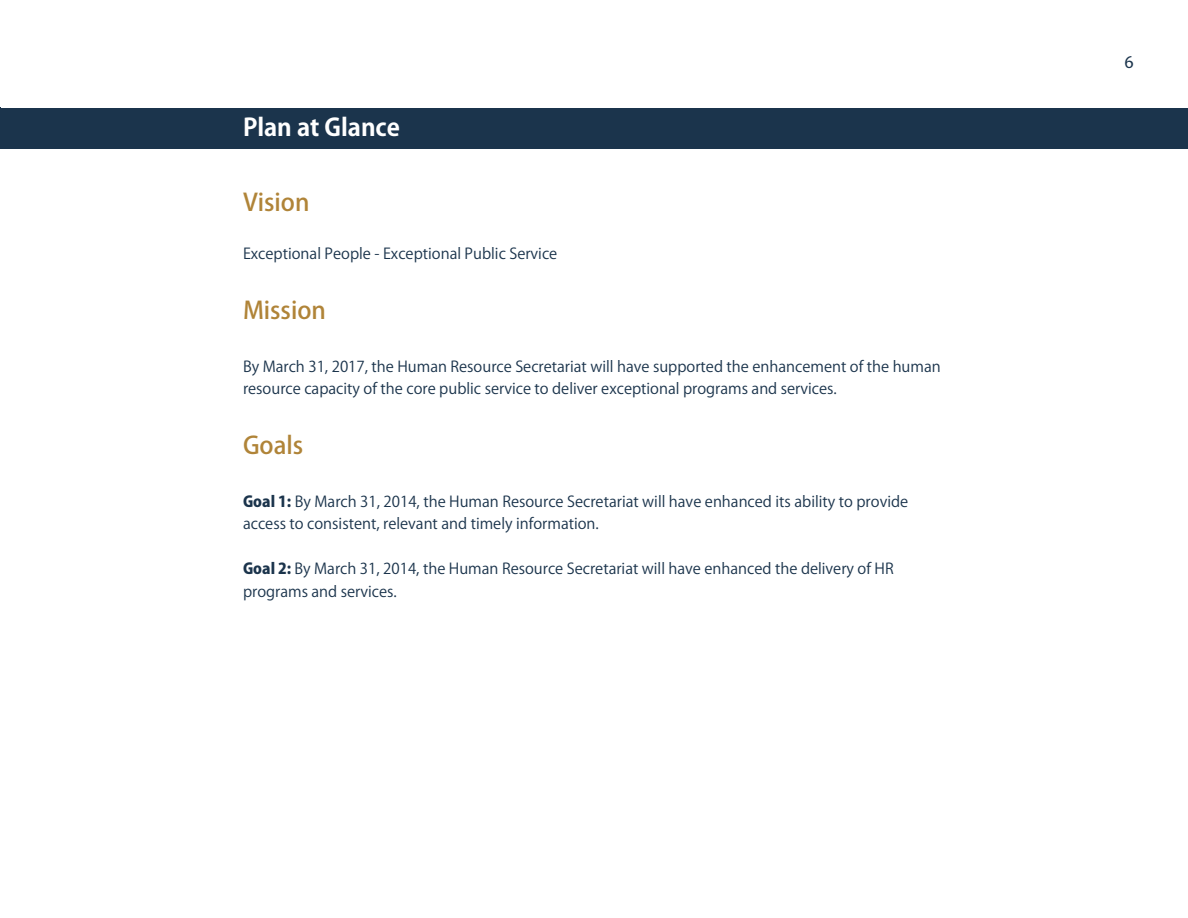
<style>
.page{position:relative;width:1188px;height:918px;background:#fff}
.page>*{position:absolute;margin:0;border:0;box-sizing:border-box;transform-origin:0 0}
.t1{font:500 24px "Koz Go Pro";color:#b08438}
.t2{font:700 24px "Koz Go Pro";color:#fff}
.t3{font:18px "Vegur";color:#1b344c}
.t4{font:15px/22.5px "Koz Go Pro";color:#1b344c}
.s1{font-weight:800}
</style>
<div class="page">
<div style="left:0;top:108px;width:1188px;height:40px;background:#1b344c"></div>
<h1 class="t2" style="left:243px;top:112px;width:159px">Plan at Glance</h1>
<h1 class="t1" style="left:243px;top:187px;width:68px">Vision</h1>
<p class="t4" style="left:243px;top:243px;width:316px">Exceptional People - Exceptional Public Service</p>
<h1 class="t1" style="left:243px;top:295px;width:84px">Mission</h1>
<p class="t4" style="left:243px;top:355px;width:699px">By March 31, 2017, the Human Resource Secretariat will have supported the enhancement of the human resource capacity of the core public service to deliver exceptional programs and services.</p>
<h1 class="t1" style="left:243px;top:430px;width:62px">Goals</h1>
<p class="t4" style="left:243px;top:490px;width:667px"><span class="s1">Goal 1:</span> By March 31, 2014, the Human Resource Secretariat will have enhanced its ability to provide access to consistent, relevant and timely information.</p>
<p class="t4" style="left:243px;top:558px;width:652px"><span class="s1">Goal 2:</span> By March 31, 2014, the Human Resource Secretariat will have enhanced the delivery of HR programs and services.</p>
<p class="t3" style="left:1125px;top:54px;width:11px">6</p>
</div>
